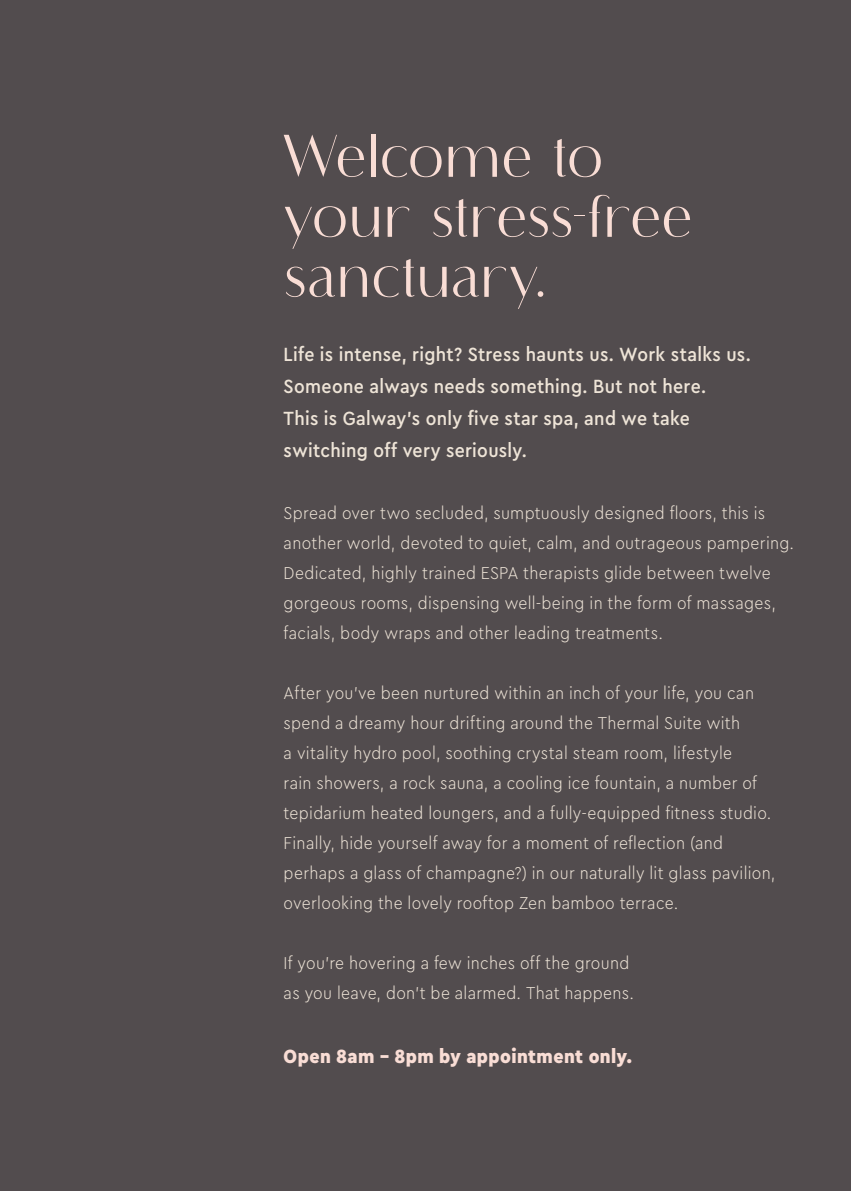
<style>
.page{position:relative;width:851px;height:1191px;background:#fff}
.page>*{position:absolute;margin:0;border:0;box-sizing:border-box;transform-origin:0 0}
.t1{font:60px/60px "Flatline Sans";letter-spacing:-.005em;color:#f9ddd5}
.t2{font:500 20px/32px "Cera Compact Pro";letter-spacing:.015em;color:#eee4d7}
.t3{font:900 20px "Cera Compact Pro";letter-spacing:.02em;color:#f9ddd5}
.t4{font:300 18px/30px "Cera Compact Pro";letter-spacing:.015em;color:#eee4d7}
</style>
<div class="page">
<div style="left:0;top:0;width:850px;height:1191px;background:#524c4e"></div>
<h1 class="t1" style="left:283px;top:128px;width:410px">Welcome to your stress-free sanctuary.</h1>
<p class="t2" style="left:283px;top:337px;width:468px">Life is intense, right? Stress haunts us. Work stalks us.<br>Someone always needs something. But not here.<br>This is Galway’s only five star spa, and we take switching off very seriously.</p>
<p class="t4" style="left:283px;top:497px;width:512px">Spread over two secluded, sumptuously designed floors, this is another world, devoted to quiet, calm, and outrageous pampering.<br>Dedicated, highly trained ESPA therapists glide between twelve gorgeous rooms, dispensing well-being in the form of massages, facials, body wraps and other leading treatments.</p>
<p class="t4" style="left:283px;top:677px;width:493px">After you’ve been nurtured within an inch of your life, you can spend a dreamy hour drifting around the Thermal Suite with<br>a vitality hydro pool, soothing crystal steam room, lifestyle<br>rain showers, a rock sauna, a cooling ice fountain, a number of tepidarium heated loungers, and a fully-equipped fitness studio.<br>Finally, hide yourself away for a moment of reflection (and perhaps a glass of champagne?) in our naturally lit glass pavilion, overlooking the lovely rooftop Zen bamboo terrace.</p>
<p class="t4" style="left:283px;top:947px;width:352px">If you’re hovering a few inches off the ground as you leave, don’t be alarmed. That happens.</p>
<p class="t3" style="left:283px;top:1043px;width:349px">Open 8am – 8pm by appointment only.</p>
</div>
